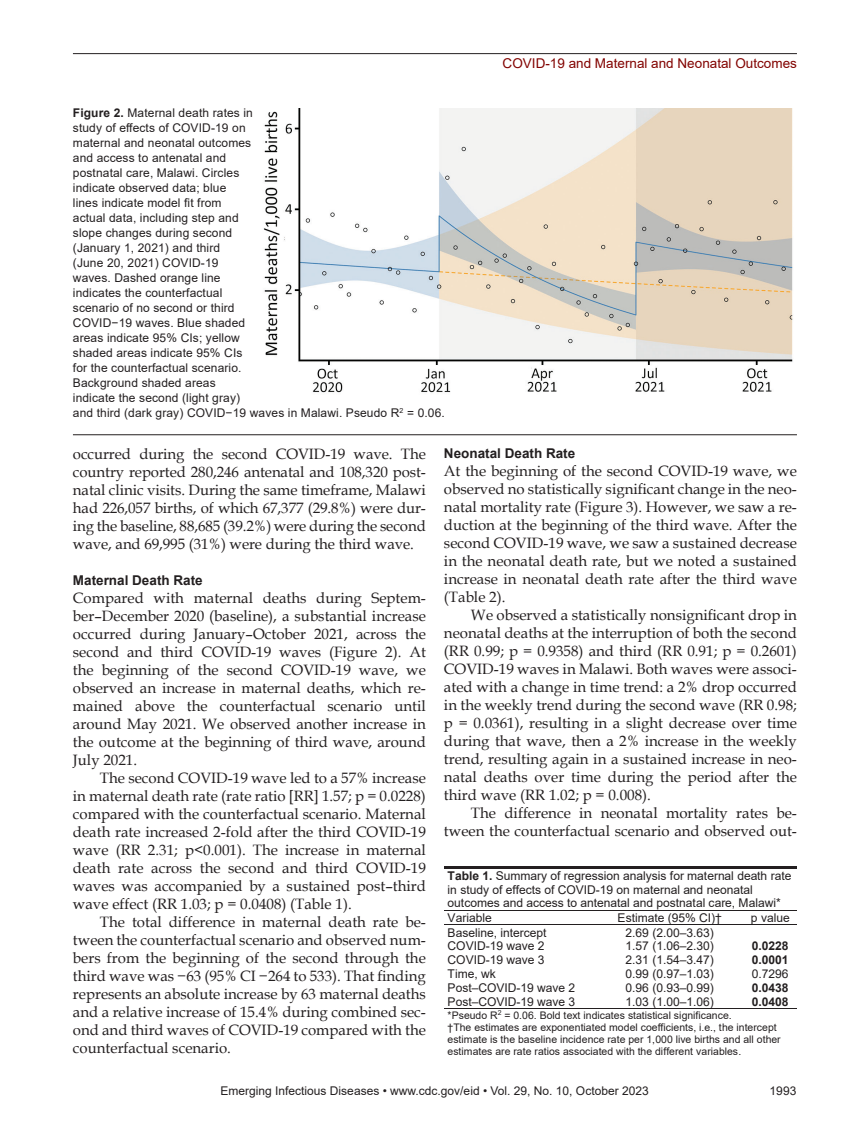
<style>
.page{position:relative;width:851px;height:1134px;background:#fff}
.page>*{position:absolute;margin:0;border:0;box-sizing:border-box;transform-origin:0 0}
.t1{font:15px/18px "Book Antiqua";color:#231f20;text-align:justify}
.t2{font:13.5px "Arial";color:#820301}
.t3{font:700 13.5px "Arial";color:#231f20}
.t4{font:12px/15px "Arial";letter-spacing:.01em;color:#231f20}
.t5{font:700 12px "Arial";letter-spacing:-.005em;color:#231f20}
.t6{font:10.5px/12px "Arial";color:#231f20}
.s1{font-weight:700}
</style>
<div class="page">
<hr style="left:73px;top:53px;width:723px;height:1px;background:#231f20">
<img style="left:263px;top:108px;width:530px;height:285px">
<hr style="left:73px;top:434px;width:723px;height:1px;background:#231f20">
<hr style="left:444px;top:866px;width:352px;height:2px;background:#231f20">
<hr style="left:444px;top:910px;width:154px;height:1px;background:#231f20">
<hr style="left:599px;top:910px;width:141px;height:1px;background:#231f20">
<hr style="left:741px;top:910px;width:55px;height:1px;background:#231f20">
<hr style="left:444px;top:925px;width:154px;height:1px;background:#231f20">
<hr style="left:599px;top:925px;width:141px;height:1px;background:#231f20">
<hr style="left:741px;top:925px;width:55px;height:1px;background:#231f20">
<hr style="left:444px;top:1008px;width:154px;height:1px;background:#231f20">
<hr style="left:599px;top:1008px;width:141px;height:1px;background:#231f20">
<hr style="left:741px;top:1008px;width:55px;height:1px;background:#231f20">
<p class="t2" style="left:502px;top:54px;width:296px">COVID-19 and Maternal and Neonatal Outcomes</p>
<p class="t4" style="left:73px;top:105px;width:373px"><span class="s1">Figure 2.</span> Maternal death rates in<br>study of effects of COVID-19 on<br>maternal and neonatal outcomes<br>and access to antenatal and<br>postnatal care, Malawi. Circles<br>indicate observed data; blue<br>lines indicate model fit from<br>actual data, including step and<br>slope changes during second<br>(January 1, 2021) and third<br>(June 20, 2021) COVID-19<br>waves. Dashed orange line<br>indicates the counterfactual<br>scenario of no second or third<br>COVID−19 waves. Blue shaded<br>areas indicate 95% CIs; yellow<br>shaded areas indicate 95% CIs<br>for the counterfactual scenario.<br>Background shaded areas<br>indicate the second (light gray)<br>and third (dark gray) COVID−19 waves in Malawi. Pseudo R<sup>2</sup> = 0.06.</p>
<p class="t1" style="left:73px;top:445px;width:354px">occurred during the second COVID-19 wave. The country reported 280,246 antenatal and 108,320 post&shy;natal clinic visits. During the same timeframe, Malawi had 226,057 births, of which 67,377 (29.8%) were dur&shy;ing the baseline, 88,685 (39.2%) were during the second wave, and 69,995 (31%) were during the third wave.</p>
<p class="t3" style="left:73px;top:571px;width:131px">Maternal Death Rate</p>
<p class="t1" style="left:73px;top:589px;width:354px">Compared with maternal deaths during Septem&shy;ber–December 2020 (baseline), a substantial increase occurred during January–October 2021, across the second and third COVID-19 waves (Figure 2). At the beginning of the second COVID-19 wave, we observed an increase in maternal deaths, which re&shy;mained above the counterfactual scenario until around May 2021. We observed another increase in the outcome at the beginning of third wave, around July 2021.</p>
<p class="t1" style="left:73px;top:769px;width:354px;text-indent:27px">The second COVID-19 wave led to a 57% increase in maternal death rate (rate ratio [RR] 1.57; p = 0.0228) compared with the counterfactual scenario. Maternal death rate increased 2-fold after the third COVID-19 wave (RR 2.31; p&lt;0.001). The increase in maternal death rate across the second and third COVID-19 waves was accompanied by a sustained post–third wave effect (RR 1.03; p = 0.0408) (Table 1).</p>
<p class="t1" style="left:73px;top:913px;width:354px;text-indent:27px">The total difference in maternal death rate be&shy;tween the counterfactual scenario and observed num&shy;bers from the beginning of the second through the third wave was −63 (95% CI −264 to 533). That finding represents an absolute increase by 63 maternal deaths and a relative increase of 15.4% during combined sec&shy;ond and third waves of COVID-19 compared with the counterfactual scenario.</p>
<p class="t3" style="left:444px;top:444px;width:133px">Neonatal Death Rate</p>
<p class="t1" style="left:444px;top:462px;width:354px">At the beginning of the second COVID-19 wave, we observed no statistically significant change in the neo&shy;natal mortality rate (Figure 3). However, we saw a re&shy;duction at the beginning of the third wave. After the second COVID-19 wave, we saw a sustained decrease in the neonatal death rate, but we noted a sustained increase in neonatal death rate after the third wave (Table 2).</p>
<p class="t1" style="left:444px;top:606px;width:354px;text-indent:27px">We observed a statistically nonsignificant drop in neonatal deaths at the interruption of both the second (RR 0.99; p = 0.9358) and third (RR 0.91; p = 0.2601)<br>COVID-19 waves in Malawi. Both waves were associ&shy;ated with a change in time trend: a 2% drop occurred in the weekly trend during the second wave (RR 0.98; p = 0.0361), resulting in a slight decrease over time during that wave, then a 2% increase in the weekly trend, resulting again in a sustained increase in neo&shy;natal deaths over time during the period after the third wave (RR 1.02; p = 0.008).</p>
<p class="t1" style="left:444px;top:804px;width:354px;text-align:right">The difference in neonatal mortality rates be&shy;tween the counterfactual scenario and observed out-</p>
<p class="t4" style="left:447px;top:869px;width:345px;line-height:14.1px"><span class="s1">Table 1.</span> Summary of regression analysis for maternal death rate in study of effects of COVID-19 on maternal and neonatal outcomes and access to antenatal and postnatal care, Malawi* Variable</p>
<p class="t4" style="left:617px;top:910px;width:106px">Estimate (95% CI)†</p>
<p class="t4" style="left:751px;top:910px;width:40px">p value</p>
<p class="t4" style="left:447px;top:925px;width:100px">Baseline, intercept</p>
<p class="t4" style="left:625px;top:925px;width:90px">2.69 (2.00–3.63)</p>
<p class="t4" style="left:447px;top:938px;width:98px">COVID-19 wave 2</p>
<p class="t4" style="left:625px;top:938px;width:90px">1.57 (1.06–2.30)</p>
<p class="t5" style="left:751px;top:938px;width:38px">0.0228</p>
<p class="t4" style="left:447px;top:952px;width:98px">COVID-19 wave 3</p>
<p class="t4" style="left:625px;top:952px;width:90px">2.31 (1.54–3.47)</p>
<p class="t5" style="left:751px;top:951px;width:38px">0.0001</p>
<p class="t4" style="left:447px;top:966px;width:50px">Time, wk</p>
<p class="t4" style="left:625px;top:966px;width:90px">0.99 (0.97–1.03)</p>
<p class="t4" style="left:751px;top:966px;width:38px">0.7296</p>
<p class="t4" style="left:447px;top:980px;width:129px">Post–COVID-19 wave 2</p>
<p class="t4" style="left:625px;top:980px;width:90px">0.96 (0.93–0.99)</p>
<p class="t5" style="left:751px;top:979px;width:38px">0.0438</p>
<p class="t4" style="left:447px;top:994px;width:129px">Post–COVID-19 wave 3</p>
<p class="t4" style="left:625px;top:994px;width:90px">1.03 (1.00–1.06)</p>
<p class="t5" style="left:751px;top:993px;width:38px">0.0408</p>
<p class="t6" style="left:447px;top:1009px;width:334px">*Pseudo R<sup>2</sup> = 0.06. Bold text indicates statistical significance.<br>†The estimates are exponentiated model coefficients, i.e., the intercept estimate is the baseline incidence rate per 1,000 live births and all other estimates are rate ratios associated with the different variables.</p>
<p class="t4" style="left:220px;top:1084px;width:429px">Emerging Infectious Diseases • www.cdc.gov/eid • Vol. 29, No. 10, October 2023</p>
<p class="t4" style="left:769px;top:1084px;width:28px">1993</p>
</div>
